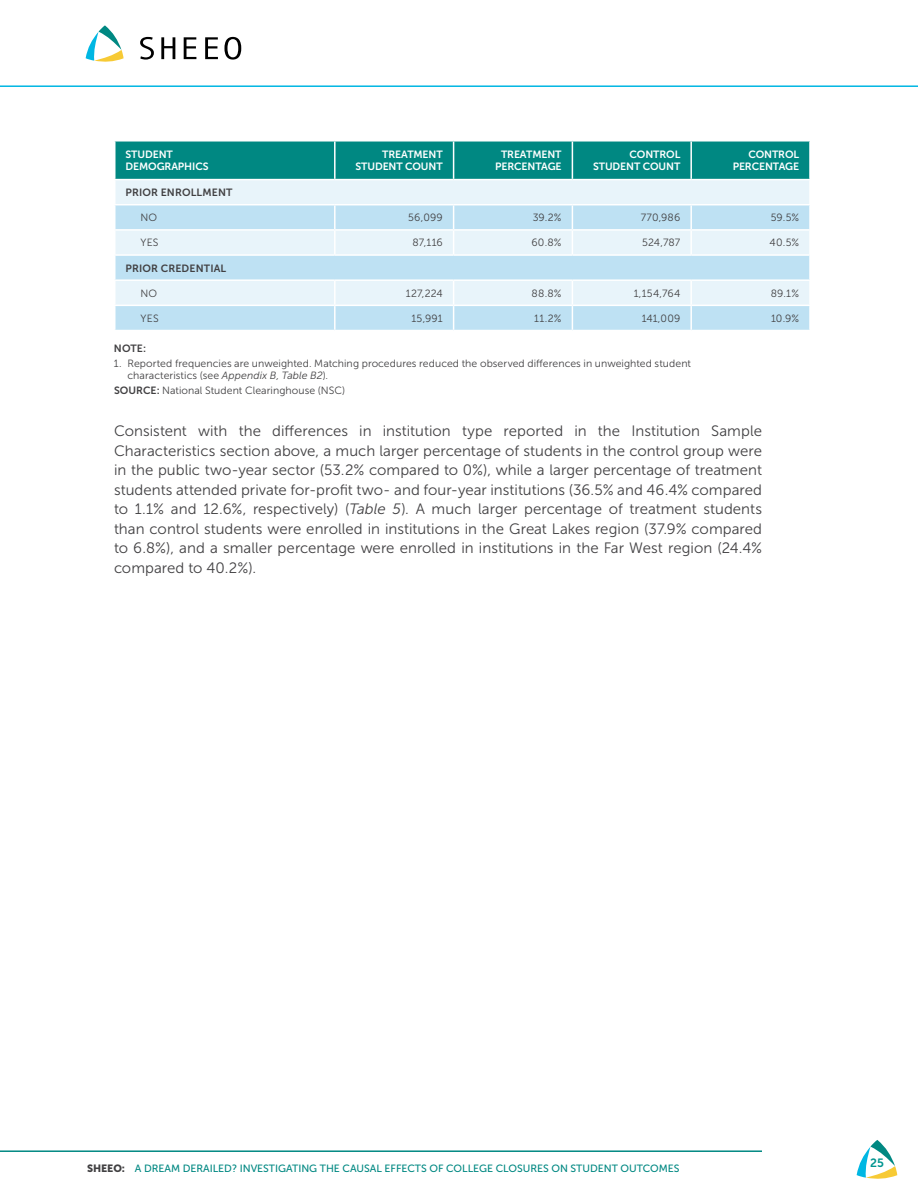
<style>
.page{position:relative;width:918px;height:1188px;background:#fff}
.page>*{position:absolute;margin:0;border:0;box-sizing:border-box;transform-origin:0 0}
.t1{font:15px/19.5px "Museo Sans 300";color:#414042;text-align:justify}
.t2{font:12px "Museo Sans 700";color:#009590}
.t3{font:10.5px/12px "Museo Sans 300";letter-spacing:.005em;color:#414042}
.t4{font:10.5px/12px "Museo Sans 700";letter-spacing:-.01em;color:#fff;text-align:right}
.t5{font:10.5px "Museo Sans 500";letter-spacing:-.005em;color:#008882}
.t6{font:10.5px "Museo Sans 700";letter-spacing:.015em;color:#414042}
.s1{font-style:italic}
.s2{font-family:"Museo Sans 700"}
.s3{font-family:"Museo Sans 900";color:#414042}
</style>
<div class="page">
<hr style="left:0;top:1150px;width:762px;height:2px;background:#008882">
<svg style="left:86px;top:25px;width:38px;height:37px"></svg>
<svg style="left:140px;top:37px;width:14px;height:23px"></svg>
<svg style="left:161px;top:37px;width:14px;height:22px"></svg>
<svg style="left:184px;top:37px;width:12px;height:22px"></svg>
<svg style="left:205px;top:37px;width:13px;height:22px"></svg>
<svg style="left:224px;top:37px;width:17px;height:23px"></svg>
<svg style="left:857px;top:1140px;width:40px;height:39px"></svg>
<hr style="left:0;top:85px;width:918px;height:2px;background:#00b7e3">
<div style="left:116px;top:142px;width:693px;height:37px;background:#008882"></div>
<div style="left:116px;top:180px;width:693px;height:24px;background:#e8f4fa"></div>
<svg style="left:116px;top:205px;width:693px;height:125px;background:#cfe8f5"></svg>
<hr style="left:334px;top:142px;width:2px;height:37px;background:#fff">
<hr style="left:453px;top:142px;width:1px;height:37px;background:#fff">
<hr style="left:572px;top:142px;width:1px;height:37px;background:#fff">
<hr style="left:690px;top:142px;width:2px;height:37px;background:#fff">
<hr style="left:334px;top:205px;width:2px;height:24px;background:#fff">
<hr style="left:690px;top:205px;width:2px;height:24px;background:#fff">
<hr style="left:114px;top:229px;width:221px;height:2px;background:#fff">
<hr style="left:335px;top:229px;width:119px;height:2px;background:#fff">
<hr style="left:334px;top:231px;width:2px;height:23px;background:#fff">
<hr style="left:454px;top:229px;width:118px;height:2px;background:#fff">
<svg style="left:453px;top:205px;width:1px;height:49px"></svg>
<hr style="left:572px;top:229px;width:119px;height:2px;background:#fff">
<svg style="left:572px;top:205px;width:1px;height:49px"></svg>
<hr style="left:691px;top:229px;width:120px;height:2px;background:#fff">
<hr style="left:690px;top:231px;width:2px;height:23px;background:#fff">
<hr style="left:114px;top:254px;width:221px;height:2px;background:#fff">
<hr style="left:335px;top:254px;width:119px;height:2px;background:#fff">
<hr style="left:454px;top:254px;width:118px;height:2px;background:#fff">
<hr style="left:572px;top:254px;width:119px;height:2px;background:#fff">
<hr style="left:691px;top:254px;width:120px;height:2px;background:#fff">
<hr style="left:114px;top:279px;width:221px;height:2px;background:#fff">
<hr style="left:335px;top:279px;width:119px;height:2px;background:#fff">
<hr style="left:334px;top:281px;width:2px;height:24px;background:#fff">
<hr style="left:454px;top:279px;width:118px;height:2px;background:#fff">
<hr style="left:572px;top:279px;width:119px;height:2px;background:#fff">
<hr style="left:691px;top:279px;width:120px;height:2px;background:#fff">
<hr style="left:690px;top:281px;width:2px;height:24px;background:#fff">
<hr style="left:114px;top:305px;width:221px;height:1px;background:#fff">
<hr style="left:335px;top:305px;width:119px;height:1px;background:#fff">
<hr style="left:334px;top:306px;width:2px;height:24px;background:#fff">
<hr style="left:454px;top:305px;width:118px;height:1px;background:#fff">
<svg style="left:453px;top:281px;width:1px;height:49px"></svg>
<hr style="left:572px;top:305px;width:119px;height:1px;background:#fff">
<svg style="left:572px;top:281px;width:1px;height:49px"></svg>
<hr style="left:691px;top:305px;width:120px;height:1px;background:#fff">
<hr style="left:690px;top:306px;width:2px;height:24px;background:#fff">
<p class="t4" style="left:126px;top:148px;width:85px;text-align:left">STUDENT<br>DEMOGRAPHICS</p>
<p class="t4" style="left:355px;top:148px;width:89px">TREATMENT<br>STUDENT COUNT</p>
<p class="t4" style="left:495px;top:148px;width:68px;text-align:center">TREATMENT<br>PERCENTAGE</p>
<p class="t4" style="left:593px;top:148px;width:89px">CONTROL<br>STUDENT COUNT</p>
<p class="t4" style="left:733px;top:148px;width:68px">CONTROL<br>PERCENTAGE</p>
<p class="t6" style="left:126px;top:187px;width:108px">PRIOR ENROLLMENT</p>
<p class="t3" style="left:141px;top:212px;width:18px">NO</p>
<p class="t3" style="left:408px;top:212px;width:36px">56,099</p>
<p class="t3" style="left:533px;top:212px;width:30px">39.2%</p>
<p class="t3" style="left:641px;top:212px;width:41px">770,986</p>
<p class="t3" style="left:771px;top:212px;width:30px">59.5%</p>
<p class="t3" style="left:141px;top:237px;width:20px">YES</p>
<p class="t3" style="left:413px;top:237px;width:32px">87,116</p>
<p class="t3" style="left:532px;top:237px;width:32px">60.8%</p>
<p class="t3" style="left:642px;top:237px;width:40px">524,787</p>
<p class="t3" style="left:770px;top:237px;width:31px">40.5%</p>
<p class="t6" style="left:126px;top:262px;width:102px">PRIOR CREDENTIAL</p>
<p class="t3" style="left:141px;top:287px;width:18px">NO</p>
<p class="t3" style="left:406px;top:287px;width:39px">127,224</p>
<p class="t3" style="left:532px;top:287px;width:32px">88.8%</p>
<p class="t3" style="left:634px;top:287px;width:48px">1,154,764</p>
<p class="t3" style="left:771px;top:287px;width:30px">89.1%</p>
<p class="t3" style="left:141px;top:312px;width:20px">YES</p>
<p class="t3" style="left:411px;top:312px;width:33px">15,991</p>
<p class="t3" style="left:534px;top:312px;width:29px">11.2%</p>
<p class="t3" style="left:642px;top:312px;width:40px">141,009</p>
<p class="t3" style="left:771px;top:312px;width:30px">10.9%</p>
<p class="t6" style="left:114px;top:342px;width:34px">NOTE:</p>
<p class="t3" style="left:127px;top:357px;width:565px;text-indent:-14px">1. Reported frequencies are unweighted. Matching procedures reduced the observed differences in unweighted student characteristics (see <span class="s1">Appendix B, Table B2</span>).</p>
<p class="t3" style="left:114px;top:385px;width:233px"><span class="s2">SOURCE:</span> National Student Clearinghouse (NSC)</p>
<p class="t1" style="left:114px;top:422px;width:650px">Consistent with the differences in institution type reported in the Institution Sample Characteristics section above, a much larger percentage of students in the control group were in the public two-year sector (53.2% compared to 0%), while a larger percentage of treatment students attended private for-profit two- and four-year institutions (36.5% and 46.4% compared to 1.1% and 12.6%, respectively) (<span class="s1">Table 5</span>). A much larger percentage of treatment students than control students were enrolled in institutions in the Great Lakes region (37.9% compared to 6.8%), and a smaller percentage were enrolled in institutions in the Far West region (24.4% compared to 40.2%).</p>
<p class="t5" style="left:87px;top:1163px;width:594px"><span class="s3">SHEEO:</span> A DREAM DERAILED? INVESTIGATING THE CAUSAL EFFECTS OF COLLEGE CLOSURES ON STUDENT OUTCOMES</p>
<p class="t2" style="left:870px;top:1156px;width:15px">25</p>
</div>
